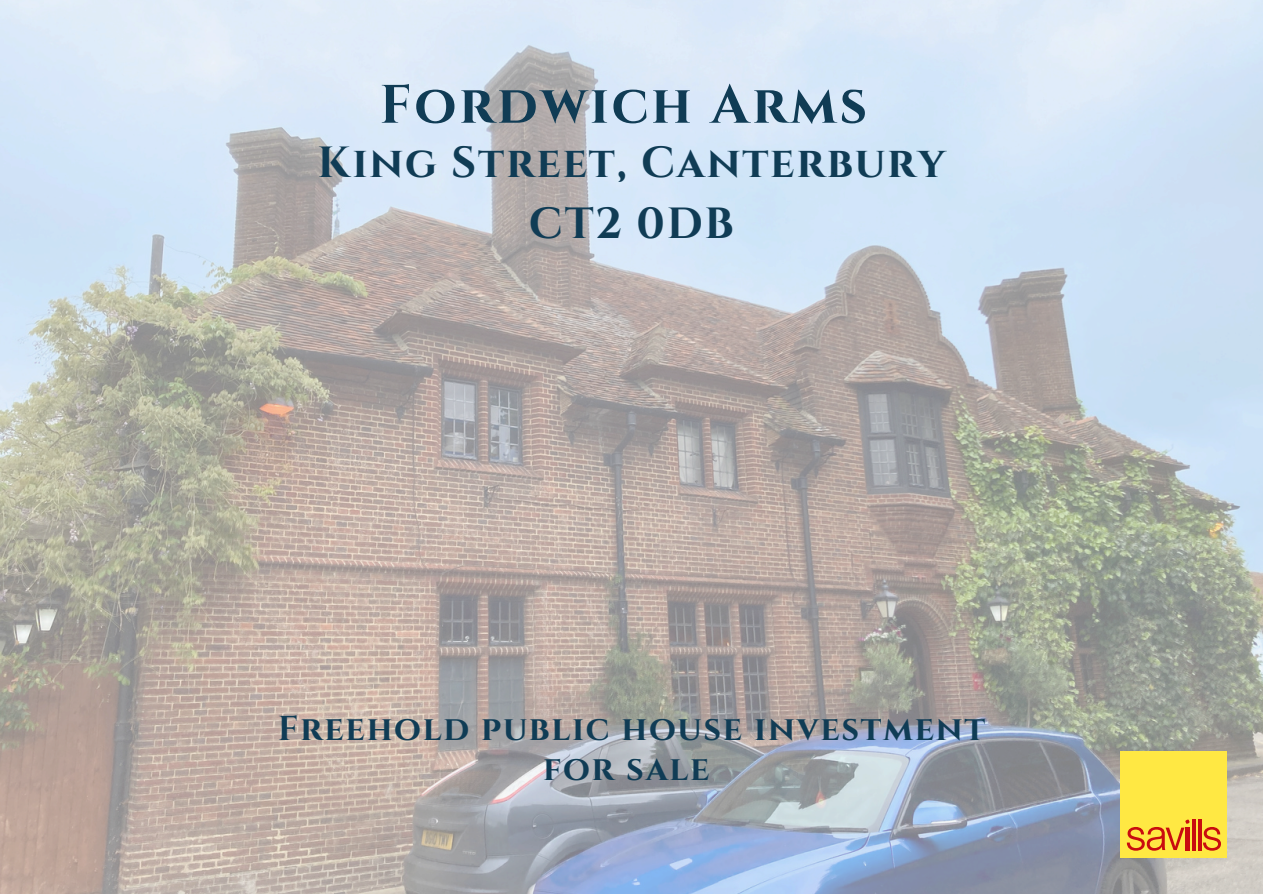
<style>
.page{position:relative;width:1263px;height:894px;background:#fff}
.page>*{position:absolute;margin:0;border:0;box-sizing:border-box;transform-origin:0 0}
.t1{font:700 54px "Cinzel";letter-spacing:.05em;color:#103c55}
.t2{font:700 43.5px/60.8px "Cinzel";letter-spacing:.04em;color:#103c55;text-align:center}
.t3{font:700 34.5px/40.5px "Cinzel";letter-spacing:.05em;color:#103c55;text-align:center}
</style>
<div class="page">
<img style="left:0;top:0;width:1263px;height:893px">
<div style="left:1120px;top:750px;width:107px;height:107px;background:#ffe843"></div>
<svg style="left:1127px;top:819px;width:62px;height:31px"></svg>
<hr style="left:1186px;top:827px;width:3px;height:22px;background:#c90c0f">
<hr style="left:1192px;top:818px;width:3px;height:31px;background:#c90c0f">
<hr style="left:1198px;top:818px;width:3px;height:31px;background:#c90c0f">
<svg style="left:1203px;top:827px;width:18px;height:23px"></svg>
<h1 class="t1" style="left:379px;top:70px;width:489px">Fordwich Arms</h1>
<h2 class="t2" style="left:318px;top:134px;width:629px">King Street, Canterbury<br>CT2 0DB</h2>
<p class="t3" style="left:278px;top:708px;width:709px">Freehold public house investment for sale</p>
</div>
